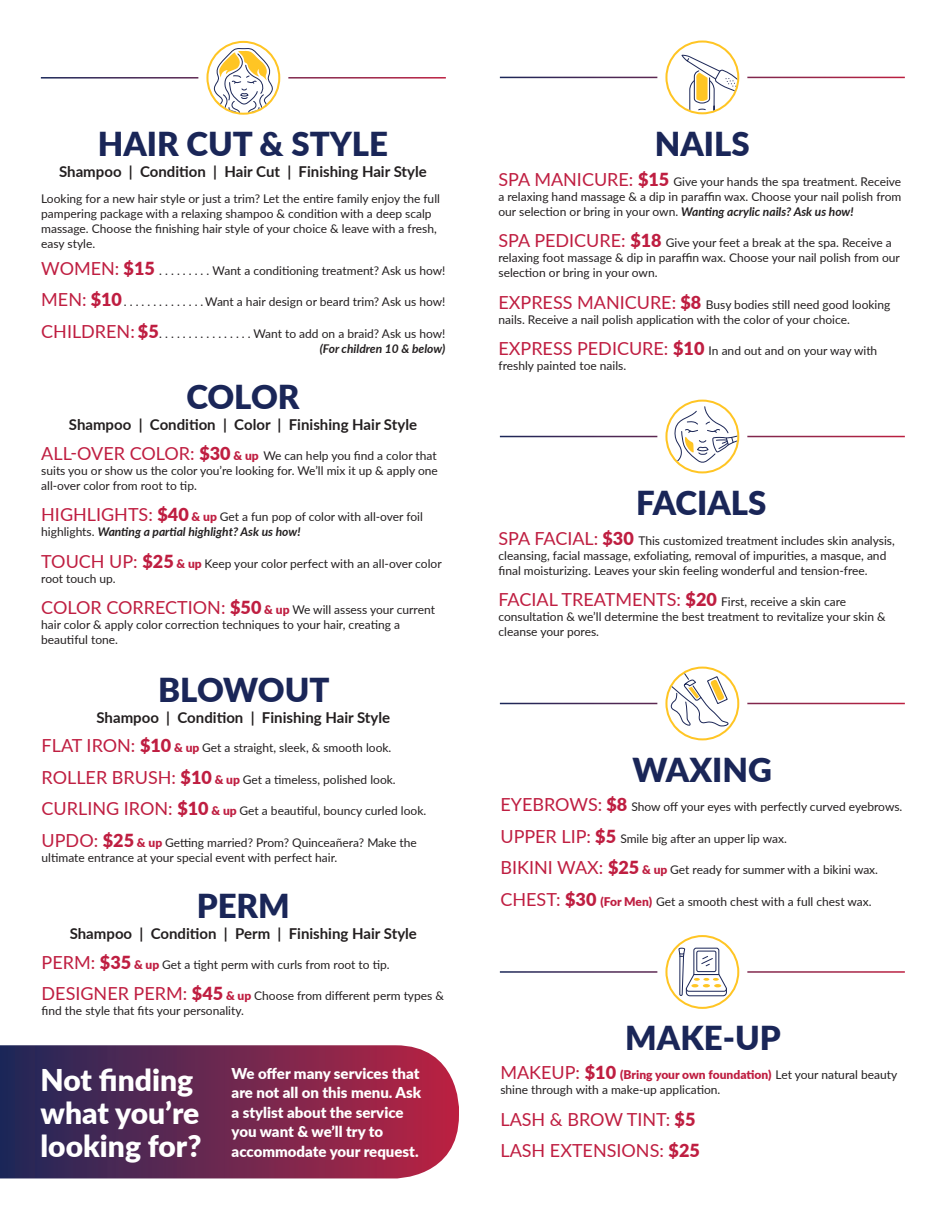
<style>
.page{position:relative;width:945px;height:1215px;background:#fff}
.page>*{position:absolute;margin:0;border:0;box-sizing:border-box;transform-origin:0 0}
.t1{font:900 33px "Lato";color:#1a2658}
.t2{font:900 30px/33px "Lato";color:#fff}
.t3{font:18px "Lato";color:#bf1e41}
.t4{font:700 15px "Lato";color:#231f20}
.t5{font:900 15px/19.5px "Lato";color:#fff}
.t6{font:12px/15px "Lato";color:#231f20}
.s1{font-size:18px;color:#bf1e41}
.s2{font-weight:900;font-size:18px;color:#bf1e41}
.s3{font-weight:700;font-style:italic}
.s4{font-weight:900;color:#bf1e41}
.s5{font-weight:900}
</style>
<div class="page">
<svg style="left:665px;top:667px;width:74px;height:73px"></svg>
<svg style="left:665px;top:935px;width:74px;height:74px"></svg>
<div style="left:696px;top:951px;width:20px;height:21px;border:1px solid #1d2858;border-radius:2px"></div>
<svg style="left:665px;top:400px;width:74px;height:73px"></svg>
<svg style="left:0;top:1045px;width:459px;height:133px;background:#6f2c53"></svg>
<svg style="left:206px;top:41px;width:74px;height:74px"></svg>
<svg style="left:665px;top:41px;width:74px;height:73px"></svg>
<p class="t1" style="left:98px;top:119px;width:292px">HAIR CUT &amp; STYLE</p>
<p class="t4" style="left:59px;top:161px;width:369px">Shampoo | Condition | Hair Cut | Finishing Hair Style</p>
<p class="t6" style="left:41px;top:190px;width:400px">Looking for a new hair style or just a trim? Let the entire family enjoy the full pampering package with a relaxing shampoo &amp; condition with a deep scalp massage. Choose the finishing hair style of your choice &amp; leave with a fresh, easy style.</p>
<p class="t6" style="left:41px;top:262px;width:406px"><span class="s1">WOMEN:</span> <span class="s2">$15</span> . . . . . . . . . Want a conditioning treatment? Ask us how!</p>
<p class="t6" style="left:41px;top:294px;width:406px"><span class="s1">MEN:</span> <span class="s2">$10</span> . . . . . . . . . . . . . Want a hair design or beard trim? Ask us how!</p>
<p class="t6" style="left:41px;top:325px;width:406px;text-align:right"><span class="s1">CHILDREN:</span> <span class="s2">$5</span> . . . . . . . . . . . . . . . Want to add on a braid? Ask us how! <span class="s3">(For children 10 &amp; below)</span></p>
<p class="t1" style="left:186px;top:372px;width:115px">COLOR</p>
<p class="t4" style="left:69px;top:414px;width:350px">Shampoo | Condition | Color | Finishing Hair Style</p>
<p class="t6" style="left:41px;top:447px;width:398px;text-align:justify"><span class="s1">ALL-OVER COLOR:</span> <span class="s2">$30</span> <span class="s4">&amp; up</span> We can help you find a color that suits you or show us the color you’re looking for. We’ll mix it up &amp; apply one all-over color from root to tip.</p>
<p class="t6" style="left:41px;top:509px;width:383px"><span class="s1">HIGHLIGHTS:</span> <span class="s2">$40</span> <span class="s4">&amp; up</span> Get a fun pop of color with all-over foil highlights. <span class="s3">Wanting a partial highlight? Ask us how!</span></p>
<p class="t6" style="left:41px;top:555px;width:402px"><span class="s1">TOUCH UP:</span> <span class="s2">$25</span> <span class="s4">&amp; up</span> Keep your color perfect with an all-over color root touch up.</p>
<p class="t6" style="left:41px;top:602px;width:395px"><span class="s1">COLOR CORRECTION:</span> <span class="s2">$50</span> <span class="s4">&amp; up</span> We will assess your current hair color &amp; apply color correction techniques to your hair, creating a beautiful tone.</p>
<p class="t1" style="left:158px;top:665px;width:173px">BLOWOUT</p>
<p class="t4" style="left:97px;top:706px;width:295px">Shampoo | Condition | Finishing Hair Style</p>
<p class="t6" style="left:42px;top:740px;width:351px"><span class="s1">FLAT IRON:</span> <span class="s2">$10</span> <span class="s4">&amp; up</span> Get a straight, sleek, &amp; smooth look.</p>
<p class="t6" style="left:42px;top:771px;width:356px"><span class="s1">ROLLER BRUSH:</span> <span class="s2">$10</span> <span class="s4">&amp; up</span> Get a timeless, polished look.</p>
<p class="t6" style="left:42px;top:803px;width:386px"><span class="s1">CURLING IRON:</span> <span class="s2">$10</span> <span class="s4">&amp; up</span> Get a beautiful, bouncy curled look.</p>
<p class="t6" style="left:42px;top:834px;width:377px"><span class="s1">UPDO:</span> <span class="s2">$25</span> <span class="s4">&amp; up</span> Getting married? Prom? Quinceañera? Make the ultimate entrance at your special event with perfect hair.</p>
<p class="t1" style="left:197px;top:881px;width:95px">PERM</p>
<p class="t4" style="left:70px;top:923px;width:349px">Shampoo | Condition | Perm | Finishing Hair Style</p>
<p class="t6" style="left:42px;top:956px;width:350px"><span class="s1">PERM:</span> <span class="s2">$35</span> <span class="s4">&amp; up</span> Get a tight perm with curls from root to tip.</p>
<p class="t6" style="left:42px;top:988px;width:404px"><span class="s1">DESIGNER PERM:</span> <span class="s2">$45</span> <span class="s4">&amp; up</span> Choose from different perm types &amp; find the style that fits your personality.</p>
<p class="t2" style="left:40px;top:1062px;width:163px">Not finding what you’re looking for?</p>
<p class="t5" style="left:232px;top:1063px;width:191px">We offer many services that are not all on this menu. Ask a stylist about the service you want &amp; we’ll try to accommodate your request.</p>
<p class="t1" style="left:655px;top:119px;width:96px">NAILS</p>
<p class="t6" style="left:498px;top:173px;width:404px;text-align:justify"><span class="s1">SPA MANICURE:</span> <span class="s2">$15</span> Give your hands the spa treatment. Receive a relaxing hand massage &amp; a dip in paraffin wax. Choose your nail polish from our selection or bring in your own. <span class="s3">Wanting acrylic nails? Ask us how!</span></p>
<p class="t6" style="left:498px;top:235px;width:403px"><span class="s1">SPA PEDICURE:</span> <span class="s2">$18</span> Give your feet a break at the spa. Receive a relaxing foot massage &amp; dip in paraffin wax. Choose your nail polish from our selection or bring in your own.</p>
<p class="t6" style="left:498px;top:296px;width:393px"><span class="s1">EXPRESS MANICURE:</span> <span class="s2">$8</span> Busy bodies still need good looking nails. Receive a nail polish application with the color of your choice.</p>
<p class="t6" style="left:498px;top:343px;width:380px"><span class="s1">EXPRESS PEDICURE:</span> <span class="s2">$10</span> In and out and on your way with freshly painted toe nails.</p>
<p class="t1" style="left:636px;top:478px;width:132px">FACIALS</p>
<p class="t6" style="left:498px;top:532px;width:398px"><span class="s1">SPA FACIAL:</span> <span class="s2">$30</span> This customized treatment includes skin analysis, cleansing, facial massage, exfoliating, removal of impurities, a masque, and final moisturizing. Leaves your skin feeling wonderful and tension-free.</p>
<p class="t6" style="left:498px;top:594px;width:389px"><span class="s1">FACIAL TREATMENTS:</span> <span class="s2">$20</span> First, receive a skin care consultation &amp; we’ll determine the best treatment to revitalize your skin &amp; cleanse your pores.</p>
<p class="t1" style="left:632px;top:745px;width:141px">WAXING</p>
<p class="t6" style="left:500px;top:799px;width:403px"><span class="s1">EYEBROWS:</span> <span class="s2">$8</span> Show off your eyes with perfectly curved eyebrows.</p>
<p class="t6" style="left:500px;top:831px;width:288px"><span class="s1">UPPER LIP:</span> <span class="s2">$5</span> Smile big after an upper lip wax.</p>
<p class="t6" style="left:500px;top:862px;width:379px"><span class="s1">BIKINI WAX:</span> <span class="s2">$25</span> <span class="s4">&amp; up</span> Get ready for summer with a bikini wax.</p>
<p class="t6" style="left:500px;top:894px;width:373px"><span class="s1">CHEST:</span> <span class="s2">$30</span> <span class="s4">(For Men)</span> Get a smooth chest with a full chest wax.</p>
<p class="t1" style="left:625px;top:1014px;width:157px">MAKE-UP</p>
<p class="t6" style="left:500px;top:1067px;width:398px"><span class="s1">MAKEUP:</span> <span class="s2">$10</span> <span class="s4">(Bring your own foundation)</span> Let your natural beauty shine through with a make-up application.</p>
<p class="t3" style="left:500px;top:1106px;width:197px">LASH &amp; BROW TINT: <span class="s5">$5</span></p>
<p class="t3" style="left:500px;top:1138px;width:201px">LASH EXTENSIONS: <span class="s5">$25</span></p>
</div>
